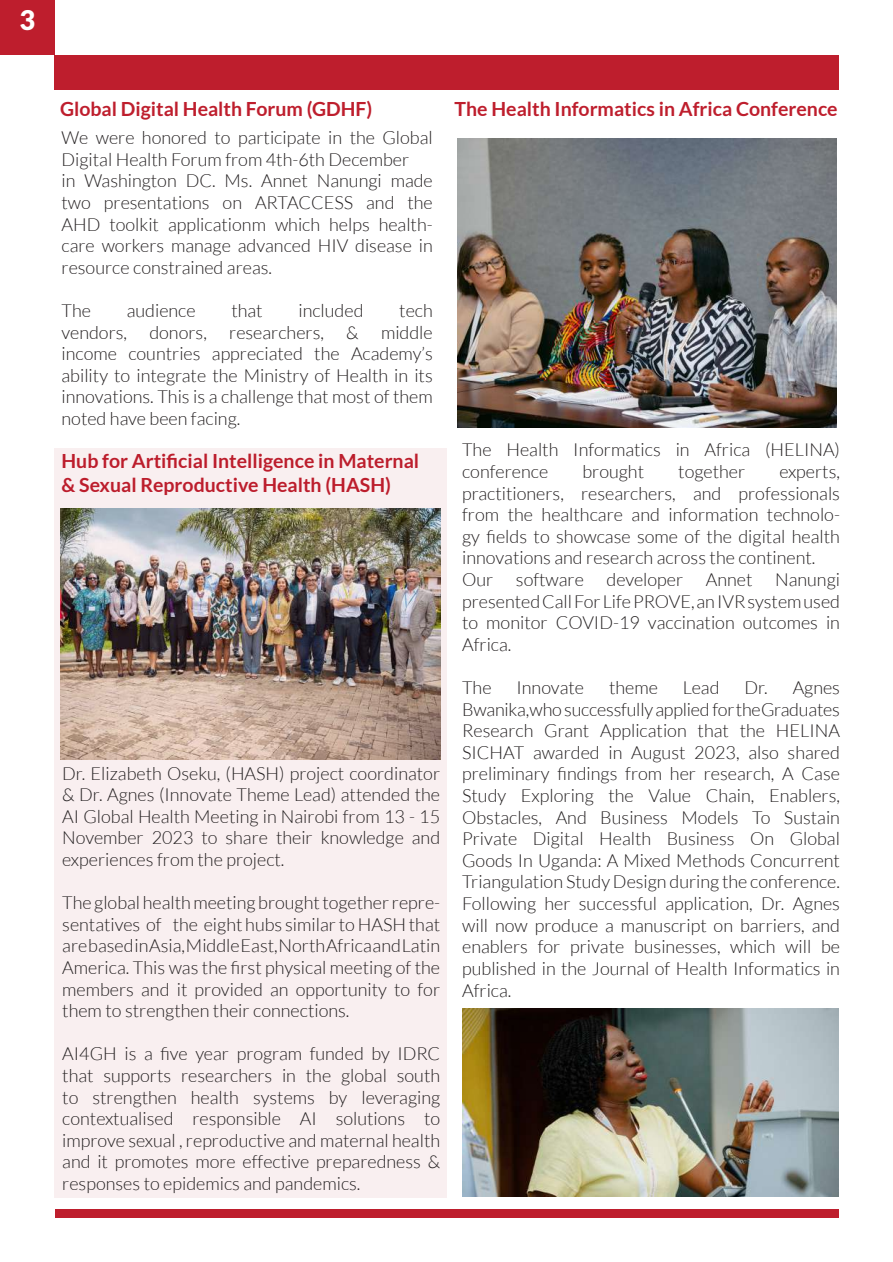
<style>
.page{position:relative;width:893px;height:1262px;background:#fff}
.page>*{position:absolute;margin:0;border:0;box-sizing:border-box;transform-origin:0 0}
.t1{font:900 27px "Lato";color:#fff}
.t2{font:700 19.5px/23.4px "Lato";color:#be1e2d}
.t3{font:300 18px/21.6px "Lato";color:#231f20;text-align:justify}
</style>
<div class="page">
<div style="left:54px;top:55px;width:785px;height:34px;background:#be1e2d"></div>
<div style="left:55px;top:1208px;width:783px;height:9px;background:#be1e2d"></div>
<div style="left:0;top:0;width:55px;height:55px;background:#be1e2d"></div>
<img style="left:457px;top:138px;width:379px;height:289px">
<img style="left:54px;top:448px;width:392px;height:749px">
<img style="left:462px;top:1008px;width:376px;height:188px">
<h1 class="t1" style="left:20px;top:5px;width:17px">3</h1>
<p class="t2" style="left:60px;top:97px;width:314px">Global Digital Health Forum (GDHF)</p>
<p class="t3" style="left:62px;top:127px;width:373px;text-align:left">We were honored to participate in the Global Digital Health Forum from 4th-6th December<br>in Washington DC. Ms. Annet Nanungi made two presentations on ARTACCESS and the AHD toolkit applicationm which helps health&shy;care workers manage advanced HIV disease in resource constrained areas.</p>
<p class="t3" style="left:62px;top:300px;width:31px">The</p>
<p class="t3" style="left:127px;top:300px;width:70px">audience</p>
<p class="t3" style="left:231px;top:300px;width:33px">that</p>
<p class="t3" style="left:298px;top:300px;width:67px">included</p>
<p class="t3" style="left:62px;top:300px;width:373px;text-indent:338px">tech vendors, donors, researchers, &amp; middle income countries appreciated the Academy’s ability to integrate the Ministry of Health in its innovations. This is a challenge that most of them noted have been facing.</p>
<p class="t2" style="left:62px;top:449px;width:359px">Hub for Artificial Intelligence in Maternal &amp; Sexual Reproductive Health (HASH)</p>
<p class="t3" style="left:62px;top:762px;width:379px">Dr. Elizabeth Oseku, (HASH) project coordinator &amp; Dr. Agnes (Innovate Theme Lead) attended the AI Global Health Meeting in Nairobi from 13 - 15<br>November 2023 to share their knowledge and experiences from the project.</p>
<p class="t3" style="left:62px;top:892px;width:379px">The global health meeting brought together repre&shy;sentatives of the eight hubs similar to HASH that are based in Asia, Middle East, North Africa and Latin America. This was the first physical meeting of the members and it provided an opportunity to for them to strengthen their connections.</p>
<p class="t3" style="left:62px;top:1043px;width:379px">AI4GH is a five year program funded by IDRC that supports researchers in the global south to strengthen health systems by leveraging contextualised responsible AI solutions to improve sexual , reproductive and maternal health and it promotes more effective preparedness &amp; responses to epidemics and pandemics.</p>
<p class="t2" style="left:454px;top:97px;width:384px">The Health Informatics in Africa Conference</p>
<p class="t3" style="left:462px;top:439px;width:379px">The Health Informatics in Africa (HELINA) conference</p>
<p class="t3" style="left:582px;top:461px;width:63px">brought</p>
<p class="t3" style="left:678px;top:461px;width:68px">together</p>
<p class="t3" style="left:462px;top:461px;width:379px;text-align:left;text-indent:317px">experts, practitioners, researchers, and professionals from the healthcare and information technolo&shy;gy fields to showcase some of the digital health innovations and research across the continent.<br>Our</p>
<p class="t3" style="left:516px;top:569px;width:70px">software</p>
<p class="t3" style="left:606px;top:569px;width:78px">developer</p>
<p class="t3" style="left:705px;top:569px;width:48px">Annet</p>
<p class="t3" style="left:462px;top:569px;width:379px;text-indent:313px">Nanungi presented Call For Life PROVE, an IVR system used to monitor COVID-19 vaccination outcomes in Africa.</p>
<p class="t3" style="left:462px;top:677px;width:31px">The</p>
<p class="t3" style="left:516px;top:677px;width:69px">Innovate</p>
<p class="t3" style="left:609px;top:677px;width:50px">theme</p>
<p class="t3" style="left:682px;top:677px;width:38px">Lead</p>
<p class="t3" style="left:462px;top:677px;width:379px;text-indent:282px">Dr. Agnes Bwanika, who successfully applied for the Graduates Research Grant Application that the HELINA SICHAT awarded in August 2023, also shared preliminary findings from her research, A Case Study Exploring the Value Chain, Enablers, Obstacles, And Business Models To Sustain Private Digital Health Business On Global Goods In Uganda: A Mixed Methods Concurrent Triangulation Study Design during the conference.<br>Following her successful application, Dr. Agnes will now produce a manuscript on barriers, and enablers for private businesses, which will be published in the Journal of Health Informatics in Africa.</p>
</div>
